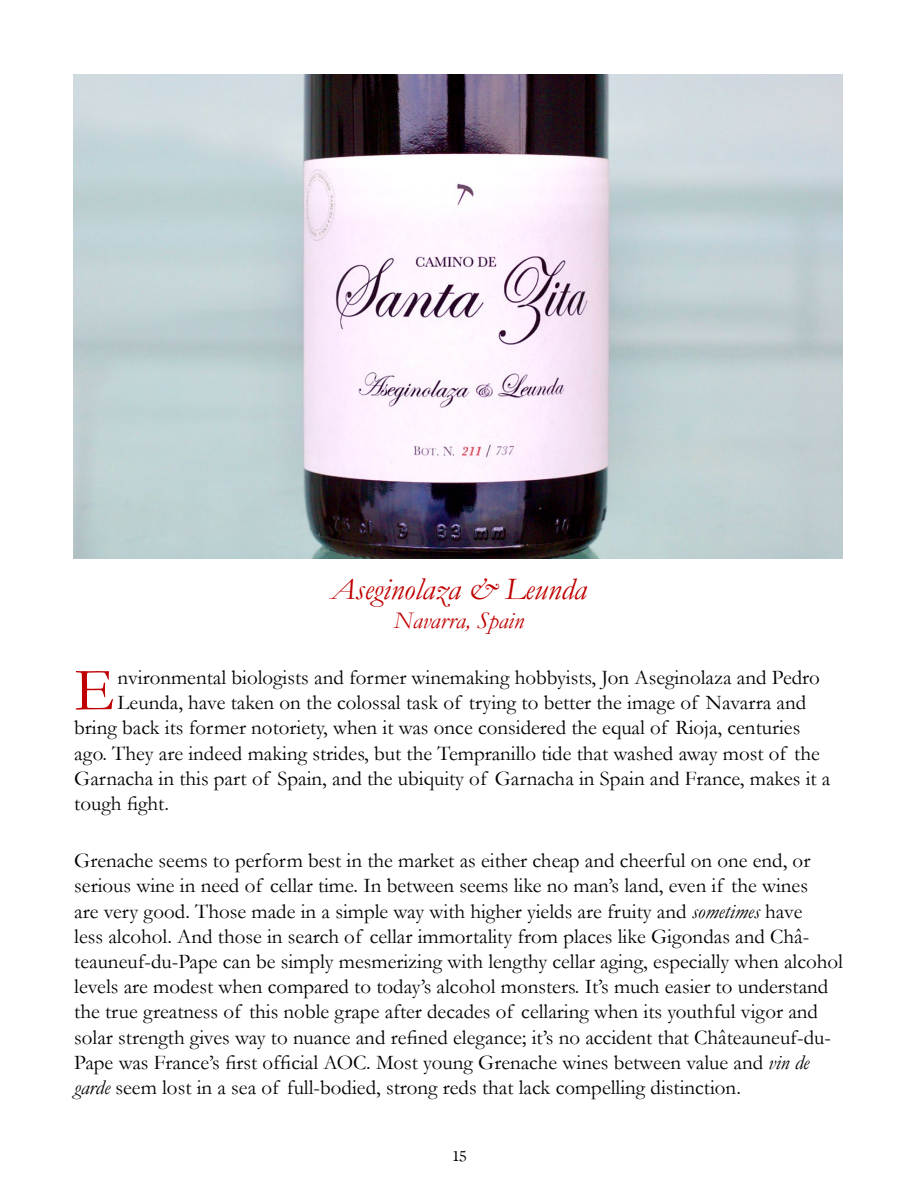
<style>
.page{position:relative;width:918px;height:1188px;background:#fff}
.page>*{position:absolute;margin:0;border:0;box-sizing:border-box;transform-origin:0 0}
.t1{font:61.35px "Garamond";color:#c00000}
.t2{font:italic 31.5px "Garamond";color:#c00000}
.t3{font:italic 24px "Garamond";color:#c00000}
.t4{font:21px/25.2px "Garamond";color:#000}
.t5{font:15px "Rongel Lining";color:#000}
.s1{font-style:italic}
</style>
<div class="page">
<img style="left:73px;top:74px;width:770px;height:484px">
<h2 class="t2" style="left:331px;top:570px;width:257px">Aseginolaza &amp; Leunda</h2>
<p class="t3" style="left:394px;top:606px;width:132px">Navarra, Spain</p>
<h1 class="t1" style="left:74px;top:653px;width:42px">E</h1>
<p class="t4" style="left:118px;top:665px;width:704px">nvironmental biologists and former winemaking hobbyists, Jon Aseginolaza and Pedro</p>
<p class="t4" style="left:118px;top:690px;width:690px">Leunda, have taken on the colossal task of trying to better the image of Navarra and</p>
<p class="t4" style="left:74px;top:715px;width:728px">bring back its former notoriety, when it was once considered the equal of Rioja, centuries</p>
<p class="t4" style="left:74px;top:740px;width:747px">ago. They are indeed making strides, but the Tempranillo tide that washed away most of the</p>
<p class="t4" style="left:74px;top:765px;width:758px">Garnacha in this part of Spain, and the ubiquity of Garnacha in Spain and France, makes it a</p>
<p class="t4" style="left:74px;top:791px;width:96px">tough fight.</p>
<p class="t4" style="left:74px;top:848px;width:770px">Grenache seems to perform best in the market as either cheap and cheerful on one end, or serious wine in need of cellar time. In between seems like no man’s land, even if the wines<br>are very good. Those made in a simple way with higher yields are fruity and <span class="s1">sometimes</span> have<br>less alcohol. And those in search of cellar immortality from places like Gigondas and Châ&shy;teauneuf-du-Pape can be simply mesmerizing with lengthy cellar aging, especially when alcohol levels are modest when compared to today’s alcohol monsters. It’s much easier to understand the true greatness of this noble grape after decades of cellaring when its youthful vigor and solar strength gives way to nuance and refined elegance; it’s no accident that Châteauneuf-du-Pape was France’s first official AOC. Most young Grenache wines between value and <span class="s1">vin de garde</span> seem lost in a sea of full-bodied, strong reds that lack compelling distinction.</p>
<p class="t5" style="left:453px;top:1148px;width:16px">15</p>
</div>
